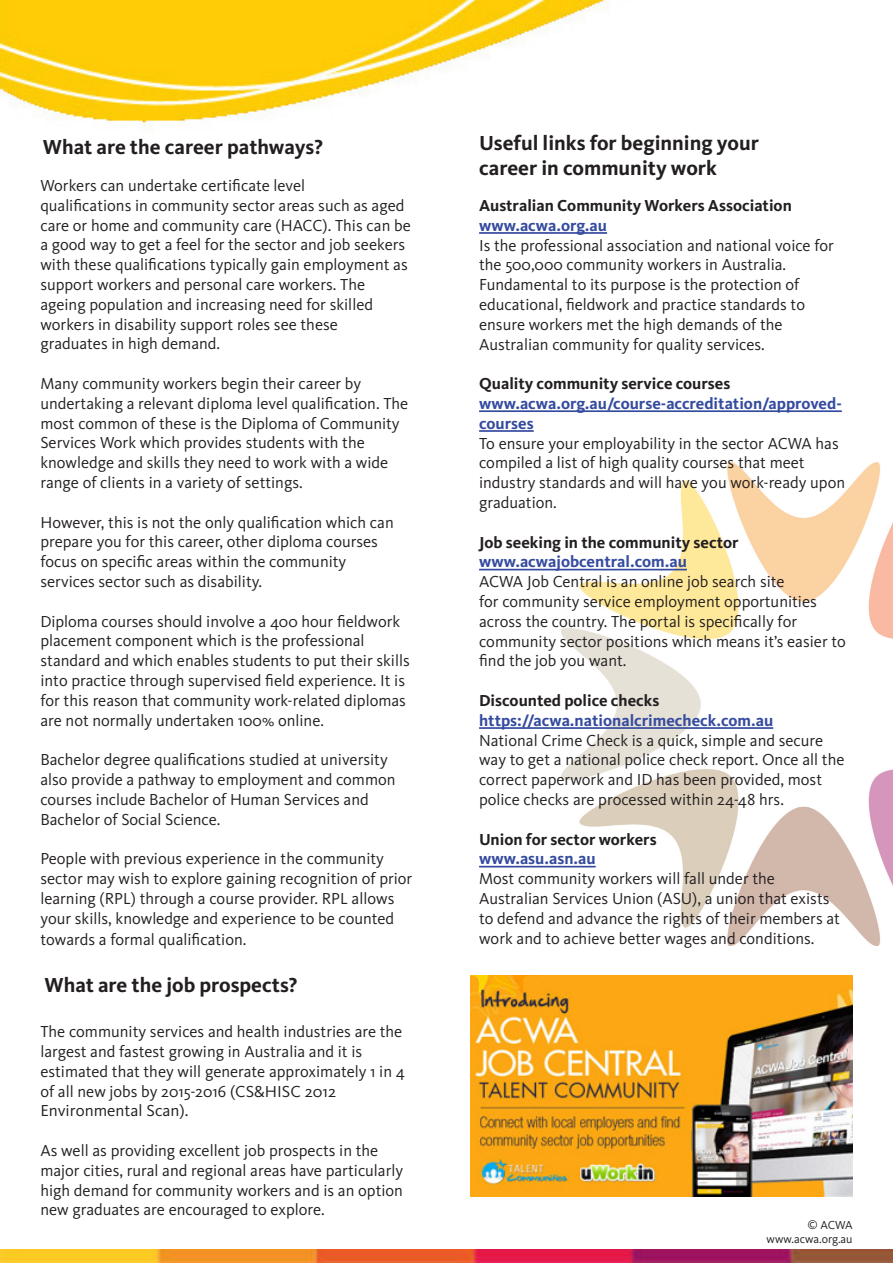
<style>
.page{position:relative;width:893px;height:1263px;background:#fff}
.page>*{position:absolute;margin:0;border:0;box-sizing:border-box;transform-origin:0 0}
.t1{font:700 21px "Kievit OT";color:#231f20}
.t2{font:16.5px/19.8px "Kievit OT";color:#231f20}
.t3{font:700 16.5px/19.8px "Kievit OT";color:#354b9f}
.t4{font:700 16.5px "Kievit OT";color:#231f20}
.t5{font:12px "Kievit OT";color:#231f20}
</style>
<div class="page">
<img style="left:0;top:0;width:609px;height:130px">
<img style="left:0;top:1250px;width:893px;height:13px">
<img style="left:562px;top:462px;width:331px;height:484px">
<img style="left:470px;top:975px;width:382px;height:221px">
<hr style="left:479px;top:232px;width:128px;height:2px;background:#354b9f">
<hr style="left:479px;top:410px;width:363px;height:2px;background:#354b9f">
<hr style="left:479px;top:430px;width:55px;height:2px;background:#354b9f">
<hr style="left:479px;top:569px;width:208px;height:1px;background:#354b9f">
<hr style="left:479px;top:727px;width:294px;height:2px;background:#354b9f">
<hr style="left:479px;top:866px;width:117px;height:1px;background:#354b9f">
<p class="t1" style="left:43px;top:135px;width:282px">What are the career pathways?</p>
<p class="t2" style="left:40px;top:176px;width:266px">Workers can undertake certificate level</p>
<p class="t2" style="left:40px;top:196px;width:372px">qualifications in community sector areas such as aged care or home and community care (HACC). This can be a good way to get a feel for the sector and job seekers with these qualifications typically gain employment as support workers and personal care workers. The</p>
<p class="t2" style="left:40px;top:295px;width:334px">ageing population and increasing need for skilled workers in disability support roles see these</p>
<p class="t2" style="left:40px;top:334px;width:181px">graduates in high demand.</p>
<p class="t2" style="left:40px;top:374px;width:322px">Many community workers begin their career by</p>
<p class="t2" style="left:40px;top:394px;width:369px">undertaking a relevant diploma level qualification. The most common of these is the Diploma of Community<br>Services Work which provides students with the</p>
<p class="t2" style="left:40px;top:453px;width:349px">knowledge and skills they need to work with a wide range of clients in a variety of settings.</p>
<p class="t2" style="left:40px;top:512px;width:355px">However, this is not the only qualification which can prepare you for this career, other diploma courses focus on specific areas within the community</p>
<p class="t2" style="left:40px;top:572px;width:223px">services sector such as disability.</p>
<p class="t2" style="left:40px;top:611px;width:361px">Diploma courses should involve a 400 hour fieldwork placement component which is the professional</p>
<p class="t2" style="left:40px;top:651px;width:371px">standard and which enables students to put their skills into practice through supervised field experience. It is for this reason that community work-related diplomas are not normally undertaken 100% online.</p>
<p class="t2" style="left:40px;top:750px;width:357px">Bachelor degree qualifications studied at university also provide a pathway to employment and common courses include Bachelor of Human Services and</p>
<p class="t2" style="left:40px;top:809px;width:182px">Bachelor of Social Science.</p>
<p class="t2" style="left:40px;top:849px;width:373px">People with previous experience in the community sector may wish to explore gaining recognition of prior learning (RPL) through a course provider. RPL allows your skills, knowledge and experience to be counted</p>
<p class="t2" style="left:40px;top:930px;width:208px">towards a formal qualification.</p>
<p class="t1" style="left:44px;top:973px;width:255px">What are the job prospects?</p>
<p class="t2" style="left:40px;top:1022px;width:363px">The community services and health industries are the largest and fastest growing in Australia and it is</p>
<p class="t2" style="left:40px;top:1061px;width:366px">estimated that they will generate approximately 1 in 4 of all new jobs by 2015-2016 (CS&amp;HISC 2012</p>
<p class="t2" style="left:40px;top:1101px;width:150px">Environmental Scan).</p>
<p class="t2" style="left:40px;top:1141px;width:364px">As well as providing excellent job prospects in the major cities, rural and regional areas have particularly high demand for community workers and is an option new graduates are encouraged to explore.</p>
<p class="t1" style="left:479px;top:131px;width:281px">Useful links for beginning your</p>
<p class="t1" style="left:479px;top:156px;width:239px">career in community work</p>
<p class="t4" style="left:479px;top:196px;width:314px">Australian Community Workers Association</p>
<p class="t3" style="left:479px;top:215px;width:129px">www.acwa.org.au</p>
<p class="t2" style="left:479px;top:235px;width:356px">Is the professional association and national voice for the 500,000 community workers in Australia.</p>
<p class="t2" style="left:479px;top:275px;width:322px">Fundamental to its purpose is the protection of</p>
<p class="t2" style="left:479px;top:295px;width:327px">educational, fieldwork and practice standards to</p>
<p class="t2" style="left:479px;top:315px;width:305px">ensure workers met the high demands of the</p>
<p class="t2" style="left:479px;top:334px;width:287px">Australian community for quality services.</p>
<p class="t4" style="left:479px;top:374px;width:253px">Quality community service courses</p>
<p class="t3" style="left:479px;top:394px;width:364px">www.acwa.org.au/course-accreditation/approved&shy;courses</p>
<p class="t2" style="left:479px;top:433px;width:361px">To ensure your employability in the sector ACWA has compiled a list of high quality courses that meet</p>
<p class="t2" style="left:479px;top:473px;width:368px">industry standards and will have you work-ready upon graduation.</p>
<p class="t4" style="left:479px;top:532px;width:261px">Job seeking in the community sector</p>
<p class="t3" style="left:479px;top:552px;width:209px">www.acwajobcentral.com.au</p>
<p class="t2" style="left:479px;top:572px;width:307px">ACWA Job Central is an online job search site</p>
<p class="t2" style="left:479px;top:592px;width:339px">for community service employment opportunities across the country. The portal is specifically for</p>
<p class="t2" style="left:479px;top:631px;width:368px">community sector positions which means it’s easier to find the job you want.</p>
<p class="t4" style="left:479px;top:691px;width:182px">Discounted police checks</p>
<p class="t3" style="left:479px;top:710px;width:296px">https://acwa.nationalcrimecheck.com.au</p>
<p class="t2" style="left:479px;top:730px;width:367px">National Crime Check is a quick, simple and secure way to get a national police check report. Once all the correct paperwork and ID has been provided, most police checks are processed within 24-48 hrs.</p>
<p class="t4" style="left:479px;top:829px;width:179px">Union for sector workers</p>
<p class="t3" style="left:479px;top:849px;width:118px">www.asu.asn.au</p>
<p class="t2" style="left:479px;top:869px;width:297px">Most community workers will fall under the</p>
<p class="t2" style="left:479px;top:889px;width:362px">Australian Services Union (ASU), a union that exists to defend and advance the rights of their members at work and to achieve better wages and conditions.</p>
<p class="t5" style="left:807px;top:1218px;width:47px">© ACWA</p>
<p class="t5" style="left:766px;top:1232px;width:88px">www.acwa.org.au</p>
</div>
